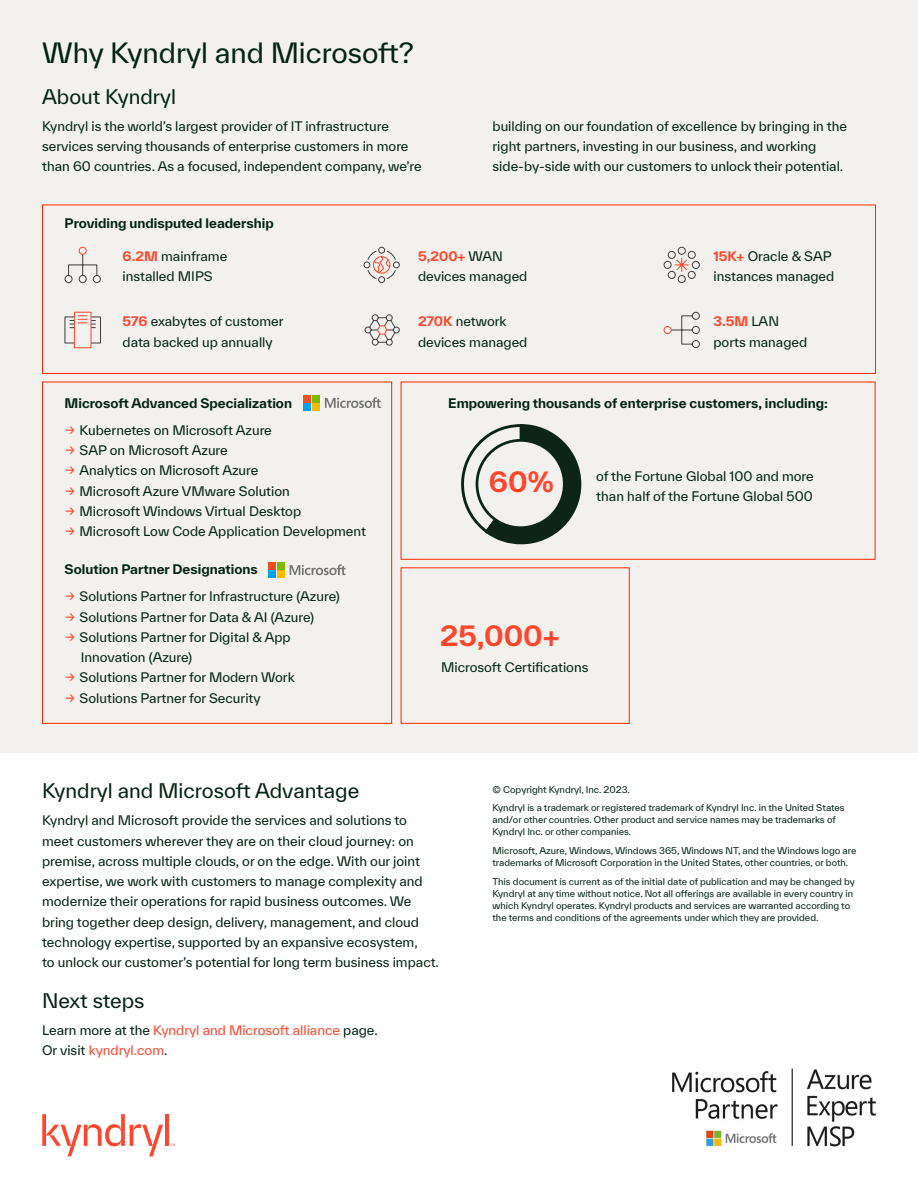
<style>
.page{position:relative;width:918px;height:1188px;background:#fff}
.page>*{position:absolute;margin:0;border:0;box-sizing:border-box;transform-origin:0 0}
.t1{font:27px "TWK Everett";color:#042315}
.t2{font:700 27px "TWK Everett";color:#ff462d}
.t3{font:19.5px "TWK Everett";color:#042315}
.t4{font:12.75px/20.2px "TWK Everett";color:#042315}
.t5{font:700 12.75px "TWK Everett";color:#042315}
.t6{font:12.75px/20.2px "TWK Everett";color:#ff462d}
.t7{font:9px/12px "TWK Everett";color:#042315}
.s1{font-weight:700;color:#ff462d}
.s2{color:#ff462d}
.s3{color:#042315}
</style>
<div class="page">
<div style="left:1px;top:1px;width:917px;height:752px;background:#f2f1ee"></div>
<div style="left:42px;top:205px;width:834px;height:169px;border:1px solid #ff2600"></div>
<svg style="left:64px;top:312px;width:37px;height:36px"></svg>
<svg style="left:364px;top:314px;width:36px;height:32px"></svg>
<svg style="left:363px;top:246px;width:37px;height:37px"></svg>
<svg style="left:663px;top:246px;width:37px;height:37px"></svg>
<div style="left:42px;top:382px;width:350px;height:342px;border:1px solid #ff2600"></div>
<div style="left:401px;top:382px;width:475px;height:178px;border:1px solid #ff2600"></div>
<div style="left:401px;top:567px;width:229px;height:157px;border:1px solid #ff2600"></div>
<svg style="left:461px;top:424px;width:120px;height:120px"></svg>
<div style="left:477px;top:440px;width:87px;height:88px;background:#f3f1ef;border-radius:50%"></div>
<div style="left:476px;top:439px;width:90px;height:90px;border:3px solid #0c2517;border-radius:50%"></div>
<hr style="left:165px;top:1114px;width:4px;height:32px;background:#ff452e">
<svg style="left:42px;top:1114px;width:121px;height:42px"></svg>
<img style="left:672px;top:1068px;width:204px;height:79px">
<svg style="left:325px;top:397px;width:56px;height:11px"></svg>
<div style="left:303px;top:395px;width:8px;height:8px;background:#f24f21"></div>
<div style="left:312px;top:395px;width:8px;height:8px;background:#80ba00"></div>
<div style="left:303px;top:403px;width:8px;height:8px;background:#00a3f0"></div>
<div style="left:312px;top:403px;width:8px;height:8px;background:#ffba00"></div>
<svg style="left:290px;top:564px;width:56px;height:11px"></svg>
<div style="left:268px;top:562px;width:8px;height:8px;background:#f24f21"></div>
<div style="left:277px;top:562px;width:8px;height:8px;background:#80ba00"></div>
<div style="left:268px;top:570px;width:8px;height:8px;background:#00a3f0"></div>
<div style="left:277px;top:570px;width:8px;height:8px;background:#ffba00"></div>
<svg style="left:672px;top:311px;width:28px;height:38px"></svg>
<div style="left:664px;top:326px;width:8px;height:8px;border:1px solid #ff452e;border-radius:50%"></div>
<svg style="left:64px;top:253px;width:37px;height:30px"></svg>
<div style="left:79px;top:247px;width:8px;height:8px;border:1px solid #ff452e;border-radius:50%"></div>
<h1 class="t1" style="left:42px;top:34px;width:373px">Why Kyndryl and Microsoft?</h1>
<h2 class="t3" style="left:42px;top:83px;width:135px">About Kyndryl</h2>
<p class="t4" style="left:42px;top:116px;width:381px">Kyndryl is the world’s largest provider of IT infrastructure services serving thousands of enterprise customers in more than 60 countries. As a focused, independent company, we’re</p>
<p class="t4" style="left:493px;top:116px;width:356px">building on our foundation of excellence by bringing in the right partners, investing in our business, and working side-by-side with our customers to unlock their potential.</p>
<p class="t5" style="left:65px;top:214px;width:211px">Providing undisputed leadership</p>
<p class="t4" style="left:123px;top:246px;width:106px"><span class="s1">6.2M</span> mainframe installed MIPS</p>
<p class="t4" style="left:418px;top:246px;width:111px"><span class="s1">5,200+</span> WAN devices managed</p>
<p class="t4" style="left:714px;top:246px;width:122px"><span class="s1">15K+</span> Oracle &amp; SAP instances managed</p>
<p class="t4" style="left:123px;top:311px;width:162px"><span class="s1">576</span> exabytes of customer data backed up annually</p>
<p class="t4" style="left:418px;top:311px;width:111px"><span class="s1">270K</span> network devices managed</p>
<p class="t4" style="left:714px;top:311px;width:95px"><span class="s1">3.5M</span> LAN ports managed</p>
<p class="t5" style="left:65px;top:394px;width:229px">Microsoft Advanced Specialization</p>
<p class="t4" style="left:65px;top:420px;width:208px"><span class="s2">→</span> Kubernetes on Microsoft Azure</p>
<p class="t4" style="left:65px;top:440px;width:164px"><span class="s2">→</span> SAP on Microsoft Azure</p>
<p class="t4" style="left:65px;top:460px;width:195px"><span class="s2">→</span> Analytics on Microsoft Azure</p>
<p class="t4" style="left:65px;top:481px;width:226px"><span class="s2">→</span> Microsoft Azure VMware Solution</p>
<p class="t4" style="left:65px;top:501px;width:237px"><span class="s2">→</span> Microsoft Windows Virtual Desktop</p>
<p class="t4" style="left:65px;top:521px;width:302px"><span class="s2">→</span> Microsoft Low Code Application Development</p>
<p class="t5" style="left:65px;top:560px;width:195px">Solution Partner Designations</p>
<p class="t4" style="left:65px;top:586px;width:276px"><span class="s2">→</span> Solutions Partner for Infrastructure (Azure)</p>
<p class="t4" style="left:65px;top:607px;width:250px"><span class="s2">→</span> Solutions Partner for Data &amp; AI (Azure)</p>
<p class="t4" style="left:81px;top:627px;width:211px;text-indent:-15px"><span class="s2">→</span> Solutions Partner for Digital &amp; App<br>Innovation (Azure)</p>
<p class="t4" style="left:65px;top:667px;width:231px"><span class="s2">→</span> Solutions Partner for Modern Work</p>
<p class="t4" style="left:65px;top:688px;width:197px"><span class="s2">→</span> Solutions Partner for Security</p>
<p class="t5" style="left:448px;top:394px;width:381px">Empowering thousands of enterprise customers, including:</p>
<h1 class="t2" style="left:489px;top:463px;width:66px">60%</h1>
<p class="t4" style="left:596px;top:465px;width:219px">of the Fortune Global 100 and more</p>
<p class="t4" style="left:596px;top:486px;width:218px">than half of the Fortune Global 500</p>
<h1 class="t2" style="left:440px;top:617px;width:121px">25,000+</h1>
<p class="t4" style="left:441px;top:657px;width:149px">Microsoft Certifications</p>
<h2 class="t3" style="left:42px;top:777px;width:319px">Kyndryl and Microsoft Advantage</h2>
<p class="t4" style="left:42px;top:810px;width:398px">Kyndryl and Microsoft provide the services and solutions to meet customers wherever they are on their cloud journey: on premise, across multiple clouds, or on the edge. With our joint expertise, we work with customers to manage complexity and modernize their operations for rapid business outcomes. We bring together deep design, delivery, management, and cloud technology expertise, supported by an expansive ecosystem,<br>to unlock our customer’s potential for long term business impact.</p>
<h2 class="t3" style="left:42px;top:987px;width:104px">Next steps</h2>
<p class="t6" style="left:42px;top:1019px;width:337px"><span class="s3">Learn more at the</span> Kyndryl and Microsoft alliance <span class="s3">page.<br>Or visit</span> kyndryl.com<span class="s3">.</span></p>
<p class="t7" style="left:492px;top:780px;width:354px;line-height:18.8px">© Copyright Kyndryl, Inc. 2023.<br>Kyndryl is a trademark or registered trademark of Kyndryl Inc. in the United States</p>
<p class="t7" style="left:492px;top:814px;width:345px">and/or other countries. Other product and service names may be trademarks of<br>Kyndryl Inc. or other companies.</p>
<p class="t7" style="left:492px;top:844px;width:365px">Microsoft, Azure, Windows, Windows 365, Windows NT, and the Windows logo are trademarks of Microsoft Corporation in the United States, other countries, or both.</p>
<p class="t7" style="left:492px;top:875px;width:364px">This document is current as of the initial date of publication and may be changed by Kyndryl at any time without notice. Not all offerings are available in every country in which Kyndryl operates. Kyndryl products and services are warranted according to the terms and conditions of the agreements under which they are provided.</p>
</div>
